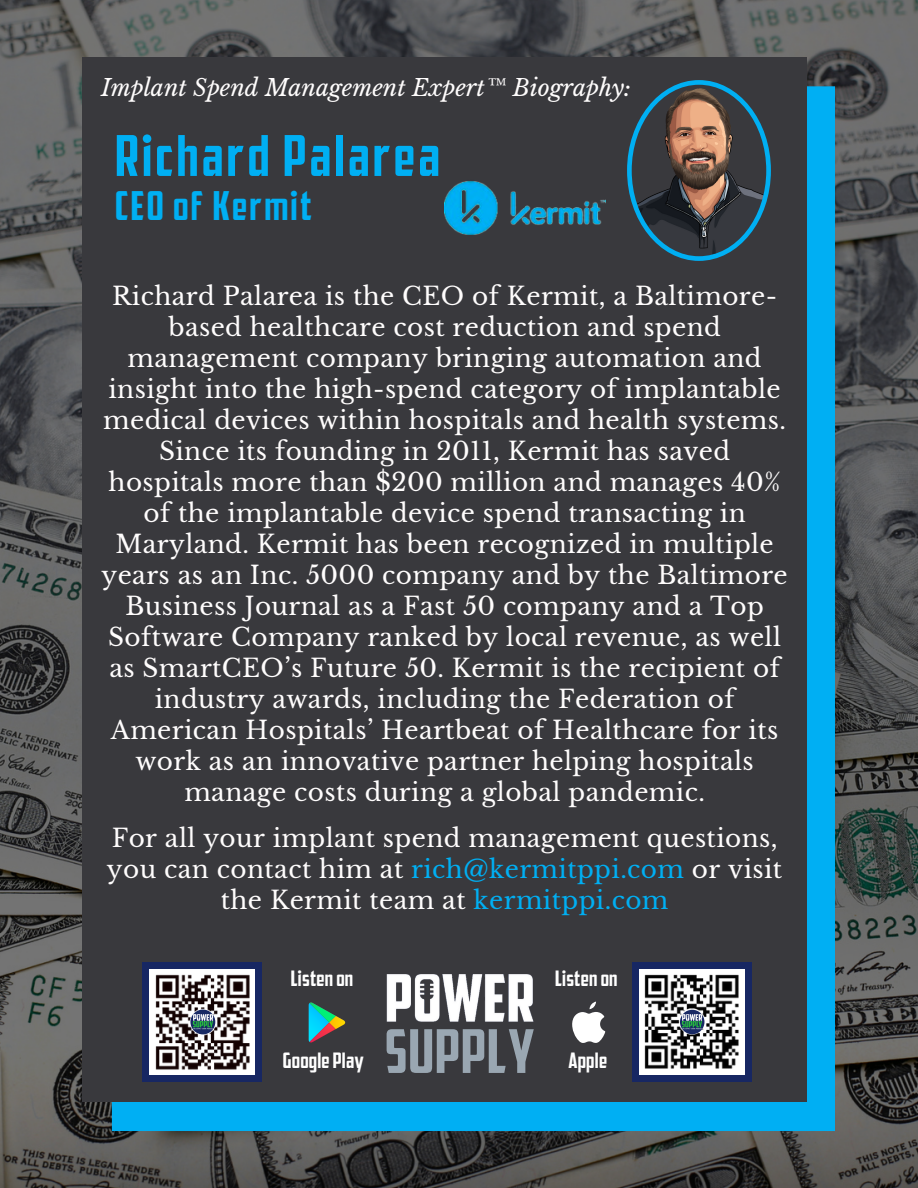
<style>
.page{position:relative;width:918px;height:1188px;background:#fff}
.page>*{position:absolute;margin:0;border:0;box-sizing:border-box;transform-origin:0 0}
.t1{font:60.15px "American Captain 01";letter-spacing:.015em;color:#9aa7b2}
.t2{font:56.25px "American Captain 01";letter-spacing:.055em;color:#00aff3}
.t3{font:39.75px "American Captain 01";letter-spacing:.055em;color:#00aff3}
.t4{font:24.75px/31px "Libre Baskerville";letter-spacing:.015em;color:#fffdfd;text-align:center}
.t5{font:italic 23.1px "Libre Baskerville";color:#fffdfd}
.t6{font:21.3px "American Captain 01";letter-spacing:.01em;color:#fff}
.s1{color:#00aff3}
</style>
<div class="page">
<img style="left:0;top:0;width:918px;height:1188px">
<div style="left:112px;top:86px;width:723px;height:1045px;background:#00aff3"></div>
<div style="left:83px;top:57px;width:723px;height:1045px;background:#39393d"></div>
<img style="left:143px;top:963px;width:119px;height:118px">
<img style="left:190px;top:1010px;width:25px;height:24px;border-radius:50%">
<svg style="left:309px;top:1002px;width:37px;height:41px"></svg>
<img style="left:632px;top:963px;width:118px;height:118px">
<img style="left:680px;top:1010px;width:24px;height:24px;border-radius:50%">
<svg style="left:572px;top:1002px;width:33px;height:41px"></svg>
<svg style="left:627px;top:80px;width:144px;height:181px"></svg>
<img style="left:445px;top:181px;width:161px;height:54px">
<img style="left:386px;top:974px;width:148px;height:48px">
<p class="t5" style="left:101px;top:74px;width:532px">Implant Spend Management Expert™ Biography:</p>
<p class="t2" style="left:115px;top:134px;width:326px">Richard Palarea</p>
<p class="t3" style="left:115px;top:190px;width:198px">CEO of Kermit</p>
<p class="t4" style="left:102px;top:281px;width:688px">Richard Palarea is the CEO of Kermit, a Baltimore&shy;based healthcare cost reduction and spend management company bringing automation and insight into the high-spend category of implantable medical devices within hospitals and health systems.<br>Since its founding in 2011, Kermit has saved hospitals more than $200 million and manages 40% of the implantable device spend transacting in Maryland. Kermit has been recognized in multiple years as an Inc. 5000 company and by the Baltimore Business Journal as a Fast 50 company and a Top Software Company ranked by local revenue, as well as SmartCEO’s Future 50. Kermit is the recipient of industry awards, including the Federation of American Hospitals’ Heartbeat of Healthcare for its work as an innovative partner helping hospitals manage costs during a global pandemic.</p>
<p class="t4" style="left:107px;top:823px;width:677px">For all your implant spend management questions, you can contact him at <span class="s1">rich@kermitppi.com</span> or visit the Kermit team at <span class="s1">kermitppi.com</span></p>
<p class="t6" style="left:291px;top:970px;width:64px">Listenon</p>
<p class="t6" style="left:283px;top:1052px;width:83px">Google Play</p>
<p class="t1" style="left:385px;top:1028px;width:151px">SUPPLY</p>
<p class="t6" style="left:555px;top:970px;width:64px">Listenon</p>
<p class="t6" style="left:568px;top:1052px;width:40px">Apple</p>
</div>
